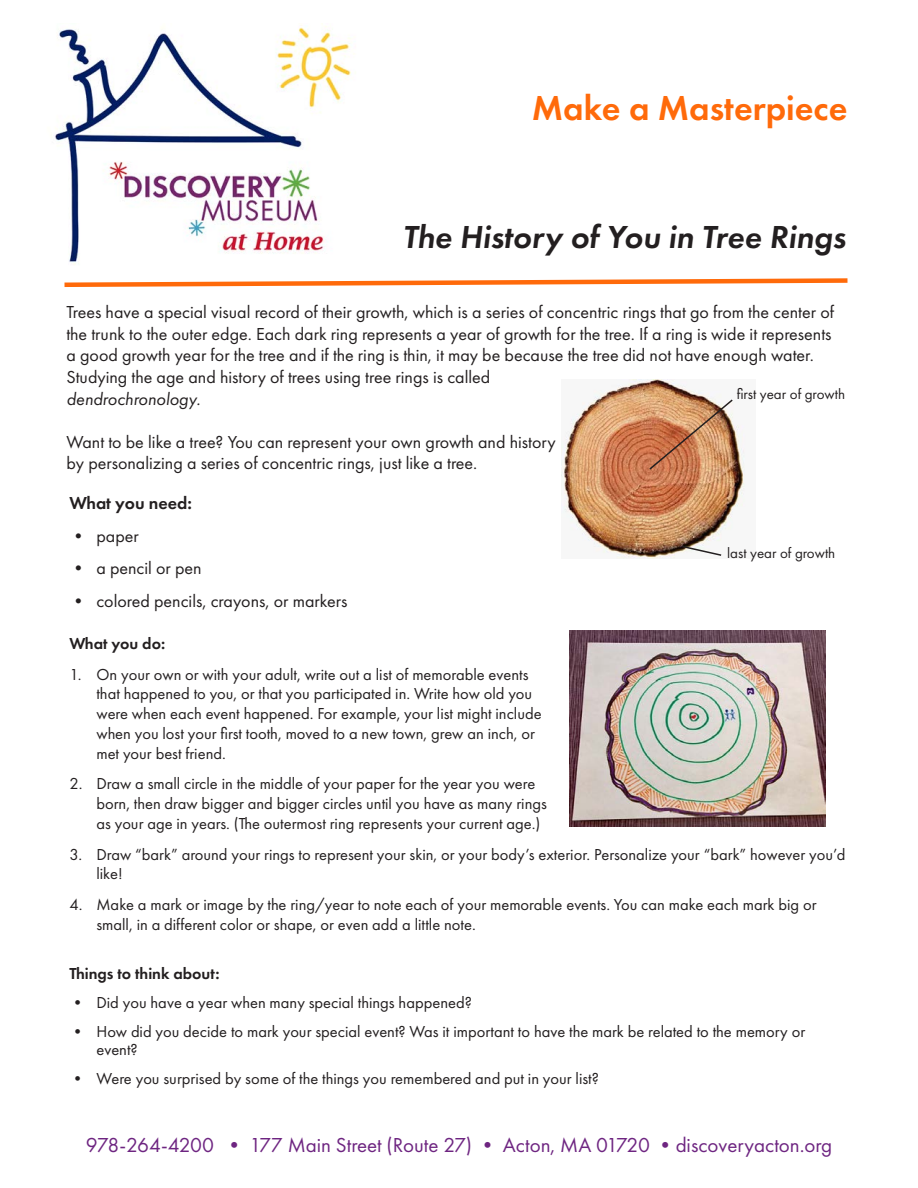
<style>
.page{position:relative;width:918px;height:1188px;background:#fff}
.page>*{position:absolute;margin:0;border:0;box-sizing:border-box;transform-origin:0 0}
.t1{font:600 36px "Futura PT";color:#ff6a0a}
.t2{font:italic 600 33px "Futura PT";color:#231f20}
.t3{font:21px "Futura PT";color:#6e2581}
.t4{font:18px/21.6px "Futura PT";color:#231f20}
.t5{font:600 18px "Futura PT";color:#231f20}
.t6{font:16.5px/19.8px "Futura PT";color:#231f20}
.t7{font:600 16.5px "Futura PT";color:#231f20}
.t8{font:15px "Futura PT";color:#231f20}
.s1{font-style:italic}
</style>
<div class="page">
<img style="left:55px;top:25px;width:296px;height:240px">
<svg style="left:64px;top:278px;width:784px;height:9px"></svg>
<img style="left:561px;top:380px;width:184px;height:179px">
<img style="left:648px;top:398px;width:86px;height:73px">
<svg style="left:680px;top:545px;width:43px;height:12px"></svg>
<img style="left:570px;top:631px;width:256px;height:195px">
<p class="t1" style="left:532px;top:86px;width:317px">Make a Masterpiece</p>
<p class="t2" style="left:403px;top:215px;width:444px">The History of You in Tree Rings</p>
<p class="t4" style="left:66px;top:301px;width:769px">Trees have a special visual record of their growth, which is a series of concentric rings that go from the center of the trunk to the outer edge. Each dark ring represents a year of growth for the tree. If a ring is wide it represents a good growth year for the tree and if the ring is thin, it may be because the tree did not have enough water.<br>Studying the age and history of trees using tree rings is called<br><span class="s1">dendrochronology.</span></p>
<p class="t4" style="left:66px;top:431px;width:491px">Want to be like a tree? You can represent your own growth and history by personalizing a series of concentric rings, just like a tree.</p>
<p class="t8" style="left:737px;top:385px;width:110px">first year of growth</p>
<p class="t5" style="left:69px;top:492px;width:124px">What you need:</p>
<p class="t4" style="left:69px;top:525px;width:71px">• paper</p>
<p class="t4" style="left:69px;top:557px;width:134px">• a pencil or pen</p>
<p class="t4" style="left:69px;top:590px;width:280px">• colored pencils, crayons, or markers</p>
<p class="t7" style="left:69px;top:633px;width:97px">What you do:</p>
<p class="t6" style="left:96px;top:664px;width:447px;text-indent:-27px">1. On your own or with your adult, write out a list of memorable events that happened to you, or that you participated in. Write how old you were when each event happened. For example, your list might include when you lost your first tooth, moved to a new town, grew an inch, or met your best friend.</p>
<p class="t6" style="left:96px;top:774px;width:452px;text-indent:-27px">2. Draw a small circle in the middle of your paper for the year you were born, then draw bigger and bigger circles until you have as many rings as your age in years. (The outermost ring represents your current age.)</p>
<p class="t6" style="left:96px;top:844px;width:750px;text-indent:-27px">3. Draw “bark” around your rings to represent your skin, or your body’s exterior. Personalize your “bark” however you’d like!</p>
<p class="t6" style="left:96px;top:894px;width:722px;text-indent:-27px">4. Make a mark or image by the ring/year to note each of your memorable events. You can make each mark big or small, in a different color or shape, or even add a little note.</p>
<p class="t8" style="left:727px;top:544px;width:110px">last year of growth</p>
<p class="t7" style="left:69px;top:963px;width:152px">Things to think about:</p>
<p class="t6" style="left:69px;top:993px;width:404px">• Did you have a year when many special things happened?</p>
<p class="t6" style="left:96px;top:1022px;width:710px;line-height:18px;text-indent:-27px">• How did you decide to mark your special event? Was it important to have the mark be related to the memory or event?</p>
<p class="t6" style="left:69px;top:1068px;width:531px">• Were you surprised by some of the things you remembered and put in your list?</p>
<p class="t3" style="left:86px;top:1132px;width:748px">978-264-4200 • 177 Main Street (Route 27) • Acton, MA 01720 •discoveryacton.org</p>
</div>
